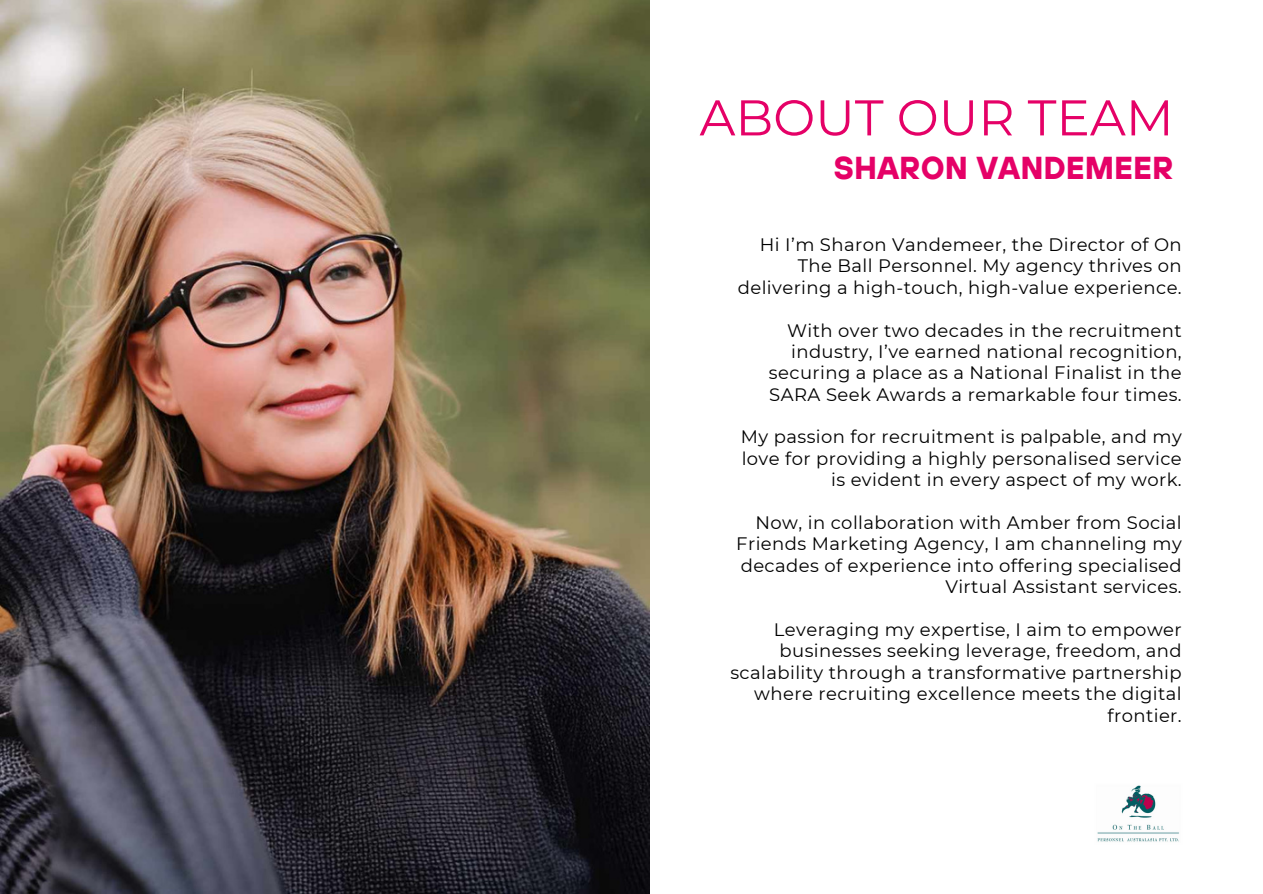
<style>
.page{position:relative;width:1263px;height:894px;background:#fff}
.page>*{position:absolute;margin:0;border:0;box-sizing:border-box;transform-origin:0 0}
.t1{font:50.1px "Montserrat";color:#e50167}
.t2{font:700 31.5px "TT Hoves";color:#e50167}
.t3{font:18px/21.3px "Montserrat";letter-spacing:.025em;color:#000;text-align:right}
</style>
<div class="page">
<img style="left:1097px;top:785px;width:82px;height:57px">
<img style="left:0;top:0;width:649px;height:893px">
<p class="t1" style="left:699px;top:87px;width:476px">ABOUT OUR TEAM</p>
<p class="t2" style="left:834px;top:147px;width:341px">SHARON VANDEMEER</p>
<p class="t3" style="left:738px;top:234px;width:445px">Hi I’m Sharon Vandemeer, the Director of On<br>The Ball Personnel. My agency thrives on delivering a high-touch, high-value experience.</p>
<p class="t3" style="left:769px;top:319px;width:414px">With over two decades in the recruitment industry, I’ve earned national recognition, securing a place as a National Finalist in the SARA Seek Awards a remarkable four times.</p>
<p class="t3" style="left:741px;top:426px;width:442px">My passion for recruitment is palpable, and my love for providing a highly personalised service is evident in every aspect of my work.</p>
<p class="t3" style="left:736px;top:512px;width:447px">Now, in collaboration with Amber from Social Friends Marketing Agency, I am channeling my decades of experience into offering specialised Virtual Assistant services.</p>
<p class="t3" style="left:730px;top:618px;width:453px">Leveraging my expertise, I aim to empower businesses seeking leverage, freedom, and scalability through a transformative partnership where recruiting excellence meets the digital frontier.</p>
</div>
